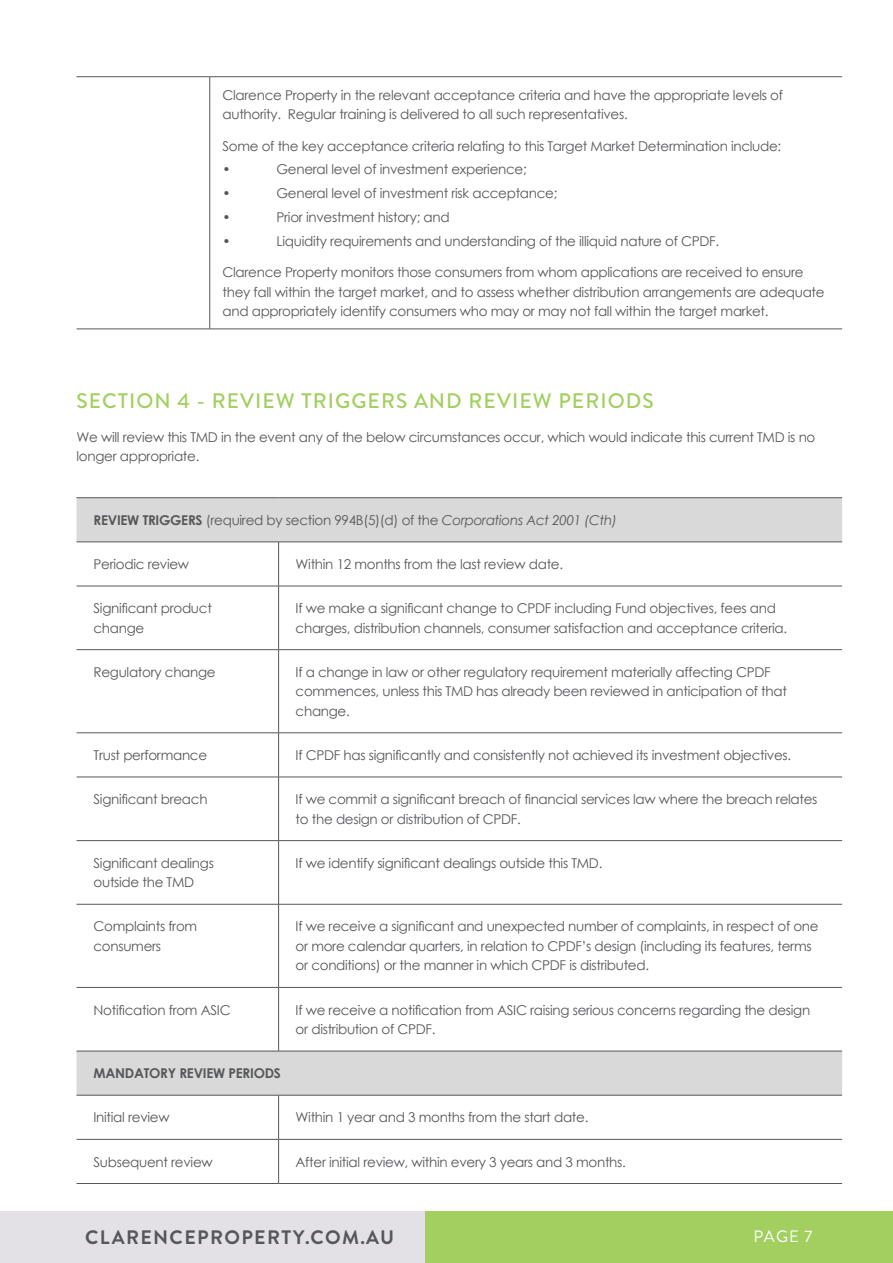
<style>
.page{position:relative;width:893px;height:1263px;background:#fff}
.page>*{position:absolute;margin:0;border:0;box-sizing:border-box;transform-origin:0 0}
.t1{font:500 21px "Brandon Grotesque";letter-spacing:.05em;color:#a2cf5f}
.t2{font:700 19.5px "Brandon Grotesque";letter-spacing:.07em;color:#55575a}
.t3{font:16.5px "Brandon Grotesque";color:#fff}
.t4{font:13.5px/19.5px "Century Gothic";letter-spacing:-.02em;color:#55575a}
.t5{font:700 13.5px "Century Gothic";letter-spacing:-.02em;color:#55575a}
.s1{font-weight:700}
.s2{font-style:italic}
</style>
<div class="page">
<div style="left:0;top:1212px;width:425px;height:51px;background:#e4e1e6"></div>
<div style="left:425px;top:1212px;width:468px;height:51px;background:#a2cf5f"></div>
<hr style="left:77px;top:76px;width:133px;height:1px;background:#55575a">
<hr style="left:210px;top:76px;width:632px;height:1px;background:#55575a">
<hr style="left:209px;top:77px;width:1px;height:252px;background:#55575a">
<hr style="left:77px;top:329px;width:133px;height:1px;background:#55575a">
<hr style="left:210px;top:329px;width:632px;height:1px;background:#55575a">
<svg style="left:77px;top:498px;width:765px;height:597px"></svg>
<hr style="left:77px;top:497px;width:202px;height:1px;background:#55575a">
<hr style="left:279px;top:497px;width:563px;height:1px;background:#55575a">
<hr style="left:77px;top:542px;width:202px;height:1px;background:#55575a">
<hr style="left:279px;top:542px;width:563px;height:1px;background:#55575a">
<hr style="left:278px;top:542px;width:1px;height:44px;background:#55575a">
<hr style="left:77px;top:586px;width:202px;height:1px;background:#55575a">
<hr style="left:279px;top:586px;width:563px;height:1px;background:#55575a">
<hr style="left:278px;top:586px;width:1px;height:63px;background:#55575a">
<hr style="left:77px;top:649px;width:202px;height:1px;background:#55575a">
<hr style="left:279px;top:649px;width:563px;height:1px;background:#55575a">
<hr style="left:278px;top:650px;width:1px;height:83px;background:#55575a">
<hr style="left:77px;top:732px;width:202px;height:1px;background:#55575a">
<hr style="left:279px;top:732px;width:563px;height:1px;background:#55575a">
<hr style="left:278px;top:733px;width:1px;height:44px;background:#55575a">
<hr style="left:77px;top:777px;width:202px;height:1px;background:#55575a">
<hr style="left:279px;top:777px;width:563px;height:1px;background:#55575a">
<hr style="left:278px;top:777px;width:1px;height:63px;background:#55575a">
<hr style="left:77px;top:840px;width:202px;height:1px;background:#55575a">
<hr style="left:279px;top:840px;width:563px;height:1px;background:#55575a">
<hr style="left:278px;top:841px;width:1px;height:63px;background:#55575a">
<hr style="left:77px;top:904px;width:202px;height:1px;background:#55575a">
<hr style="left:279px;top:904px;width:563px;height:1px;background:#55575a">
<hr style="left:278px;top:904px;width:1px;height:83px;background:#55575a">
<hr style="left:77px;top:987px;width:202px;height:1px;background:#55575a">
<hr style="left:279px;top:987px;width:563px;height:1px;background:#55575a">
<hr style="left:278px;top:987px;width:1px;height:64px;background:#55575a">
<hr style="left:77px;top:1051px;width:202px;height:1px;background:#55575a">
<hr style="left:279px;top:1051px;width:563px;height:1px;background:#55575a">
<hr style="left:77px;top:1095px;width:202px;height:1px;background:#55575a">
<hr style="left:279px;top:1095px;width:563px;height:1px;background:#55575a">
<hr style="left:278px;top:1095px;width:1px;height:44px;background:#55575a">
<hr style="left:77px;top:1139px;width:202px;height:1px;background:#55575a">
<hr style="left:279px;top:1139px;width:563px;height:1px;background:#55575a">
<hr style="left:278px;top:1139px;width:1px;height:44px;background:#55575a">
<hr style="left:77px;top:1183px;width:202px;height:1px;background:#55575a">
<hr style="left:279px;top:1183px;width:563px;height:1px;background:#55575a">
<p class="t4" style="left:222px;top:85px;width:562px">Clarence Property in the relevant acceptance criteria and have the appropriate levels of authority. Regular training is delivered to all such representatives.</p>
<p class="t4" style="left:222px;top:134px;width:560px;line-height:23.7px">Some of the key acceptance criteria relating to this Target Market Determination include: •</p>
<p class="t4" style="left:276px;top:160px;width:252px">General level of investment experience;</p>
<p class="t4" style="left:222px;top:183px;width:10px">•</p>
<p class="t4" style="left:276px;top:183px;width:282px">General level of investment risk acceptance;</p>
<p class="t4" style="left:222px;top:207px;width:10px">•</p>
<p class="t4" style="left:276px;top:207px;width:175px">Prior investment history; and</p>
<p class="t4" style="left:222px;top:231px;width:10px">•</p>
<p class="t4" style="left:276px;top:231px;width:444px">Liquidity requirements and understanding of the illiquid nature of CPDF.</p>
<p class="t4" style="left:222px;top:262px;width:604px">Clarence Property monitors those consumers from whom applications are received to ensure they fall within the target market, and to assess whether distribution arrangements are adequate and appropriately identify consumers who may or may not fall within the target market.</p>
<h1 class="t1" style="left:77px;top:386px;width:579px">SECTION 4 - REVIEW TRIGGERS AND REVIEW PERIODS</h1>
<p class="t4" style="left:77px;top:427px;width:740px">We will review this TMD in the event any of the below circumstances occur, which would indicate this current TMD is no longer appropriate.</p>
<p class="t4" style="left:94px;top:510px;width:525px"><span class="s1">REVIEW TRIGGERS</span> (required by section 994B(5)(d) of the <span class="s2">Corporations Act 2001 (Cth)</span></p>
<p class="t4" style="left:94px;top:554px;width:97px">Periodic review</p>
<p class="t4" style="left:296px;top:554px;width:269px">Within 12 months from the last review date.</p>
<p class="t4" style="left:94px;top:598px;width:120px">Significant product change</p>
<p class="t4" style="left:296px;top:598px;width:493px">If we make a significant change to CPDF including Fund objectives, fees and charges, distribution channels, consumer satisfaction and acceptance criteria.</p>
<p class="t4" style="left:94px;top:662px;width:124px">Regulatory change</p>
<p class="t4" style="left:296px;top:662px;width:493px">If a change in law or other regulatory requirement materially affecting CPDF commences, unless this TMD has already been reviewed in anticipation of that change.</p>
<p class="t4" style="left:94px;top:745px;width:115px">Trust performance</p>
<p class="t4" style="left:296px;top:745px;width:497px">If CPDF has significantly and consistently not achieved its investment objectives.</p>
<p class="t4" style="left:94px;top:789px;width:116px">Significant breach</p>
<p class="t4" style="left:296px;top:789px;width:523px">If we commit a significant breach of financial services law where the breach relates to the design or distribution of CPDF.</p>
<p class="t4" style="left:94px;top:853px;width:122px">Significant dealings outside the TMD</p>
<p class="t4" style="left:296px;top:853px;width:308px">If we identify significant dealings outside this TMD.</p>
<p class="t4" style="left:94px;top:916px;width:105px">Complaints from consumers</p>
<p class="t4" style="left:296px;top:916px;width:525px">If we receive a significant and unexpected number of complaints, in respect of one or more calendar quarters, in relation to CPDF’s design (including its features, terms or conditions) or the manner in which CPDF is distributed.</p>
<p class="t4" style="left:94px;top:1000px;width:139px">Notification from ASIC</p>
<p class="t4" style="left:296px;top:1000px;width:516px">If we receive a notification from ASIC raising serious concerns regarding the design or distribution of CPDF.</p>
<p class="t5" style="left:94px;top:1063px;width:189px">MANDATORY REVIEW PERIODS</p>
<p class="t4" style="left:94px;top:1107px;width:78px">Initial review</p>
<p class="t4" style="left:296px;top:1107px;width:294px">Within 1 year and 3 months from the start date.</p>
<p class="t4" style="left:94px;top:1152px;width:121px">Subsequent review</p>
<p class="t4" style="left:296px;top:1152px;width:332px">After initial review, within every 3 years and 3 months.</p>
<h2 class="t2" style="left:85px;top:1223px;width:311px">CLARENCEPROPERTY.COM.AU</h2>
<p class="t3" style="left:753px;top:1225px;width:60px">PAGE 7</p>
</div>
